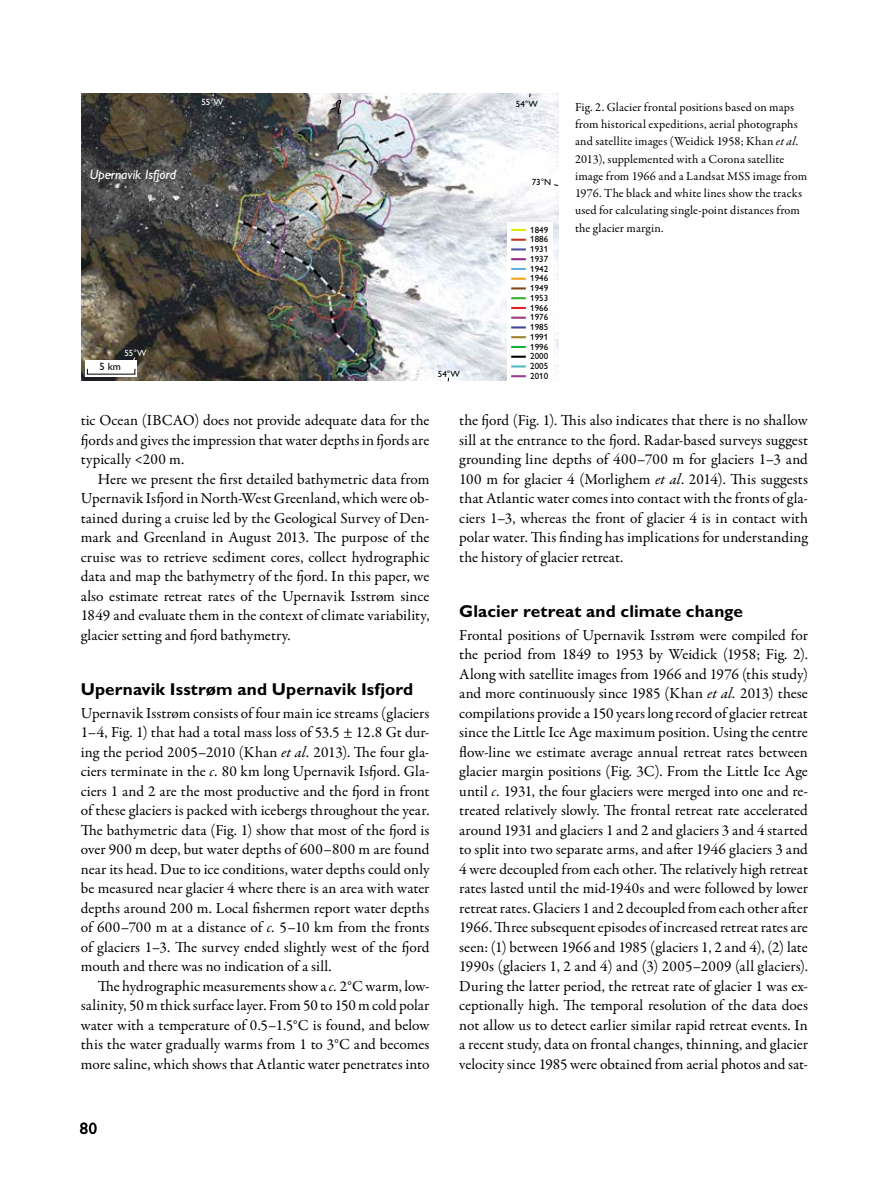
<style>
.page{position:relative;width:893px;height:1191px;background:#fff}
.page>*{position:absolute;margin:0;border:0;box-sizing:border-box;transform-origin:0 0}
.t1{font:700 17.25px "Gill Sans Alt One";letter-spacing:.005em;color:#000}
.t2{font:16.5px "Gill Sans Alt One";color:#000}
.t3{font:15.3px/19.5px "Garamond Premr Pro";color:#000;text-align:justify}
.t4{font:italic 13.5px "Gill Sans Alt One";color:#fff}
.t5{font:12.3px/17.2px "Garamond Premr Pro";letter-spacing:.01em;color:#000}
.t6{font:10.5px "Gill Sans Alt One";color:#000}
.t7{font:9px/9.8px "Gill Sans Alt One";color:#000;text-align:justify}
.t8{font:9px "Gill Sans Alt One";color:#fff}
.s1{font-style:italic}
</style>
<div class="page">
<img style="left:82px;top:94px;width:476px;height:287px">
<svg style="left:330px;top:100px;width:11px;height:14px"></svg>
<svg style="left:85px;top:360px;width:52px;height:17px"></svg>
<div style="left:507px;top:222px;width:45px;height:160px;background:#fff"></div>
<svg style="left:133px;top:94px;width:81px;height:267px;background:#44413c"></svg>
<svg style="left:447px;top:94px;width:84px;height:288px"></svg>
<p class="t4" style="left:90px;top:165px;width:88px">Upernavik Isfjord</p>
<p class="t8" style="left:124px;top:347px;width:23px">55°W</p>
<p class="t6" style="left:100px;top:359px;width:23px">5 km</p>
<p class="t8" style="left:201px;top:96px;width:23px">55°W</p>
<p class="t7" style="left:516px;top:99px;width:23px">54°W</p>
<p class="t7" style="left:438px;top:369px;width:23px">54°W</p>
<p class="t7" style="left:532px;top:177px;width:21px">73°N</p>
<p class="t7" style="left:530px;top:225px;width:19px">1849<br>1886<br>1931<br>1937<br>1942<br>1946<br>1949<br>1953<br>1966<br>1976<br>1985<br>1991<br>1996<br>2000<br>2005<br>2010</p>
<p class="t5" style="left:575px;top:99px;width:234px">Fig. 2. Glacier frontal positions based on maps from historical expeditions, aerial photographs and satellite images (Weidick 1958; Khan <span class="s1">et al.<br></span>2013), supplemented with a Corona satellite image from 1966 and a Landsat MSS image from 1976. The black and white lines show the tracks used for calculating single-point distances from the glacier margin.</p>
<p class="t3" style="left:81px;top:411px;width:350px">tic Ocean (IBCAO) does not provide adequate data for the fjords and gives the impression that water depths in fjords are typically &lt;200 m.</p>
<p class="t3" style="left:81px;top:469px;width:350px;text-indent:17px">Here we present the first detailed bathymetric data from Upernavik Isfjord in North-West Greenland, which were ob&shy;tained during a cruise led by the Geological Survey of Den&shy;mark and Greenland in August 2013. The purpose of the cruise was to retrieve sediment cores, collect hydrographic data and map the bathymetry of the fjord. In this paper, we also estimate retreat rates of the Upernavik Isstrøm since 1849 and evaluate them in the context of climate variability, glacier setting and fjord bathymetry.</p>
<p class="t1" style="left:81px;top:677px;width:334px">Upernavik Isstrøm and Upernavik Isfjord</p>
<p class="t3" style="left:81px;top:703px;width:350px">Upernavik Isstrøm consists of four main ice streams (glaciers 1–4, Fig. 1) that had a total mass loss of 53.5 ± 12.8 Gt dur&shy;ing the period 2005–2010 (Khan <span class="s1">et al.</span> 2013). The four gla&shy;ciers terminate in the <span class="s1">c.</span> 80 km long Upernavik Isfjord. Gla&shy;ciers 1 and 2 are the most productive and the fjord in front of these glaciers is packed with icebergs throughout the year.<br>The bathymetric data (Fig. 1) show that most of the fjord is over 900 m deep, but water depths of 600–800 m are found near its head. Due to ice conditions, water depths could only be measured near glacier 4 where there is an area with water depths around 200 m. Local fishermen report water depths of 600–700 m at a distance of <span class="s1">c.</span> 5–10 km from the fronts of glaciers 1–3. The survey ended slightly west of the fjord mouth and there was no indication of a sill.</p>
<p class="t3" style="left:81px;top:976px;width:350px;text-indent:17px">The hydrographic measurements show a <span class="s1">c.</span> 2°C warm, low&shy;salinity, 50 m thick surface layer. From 50 to 150 m cold polar water with a temperature of 0.5–1.5°C is found, and below this the water gradually warms from 1 to 3°C and becomes more saline, which shows that Atlantic water penetrates into</p>
<p class="t2" style="left:80px;top:1117px;width:18px">80</p>
<p class="t3" style="left:459px;top:411px;width:350px">the fjord (Fig. 1). This also indicates that there is no shallow sill at the entrance to the fjord. Radar-based surveys suggest grounding line depths of 400–700 m for glaciers 1–3 and 100 m for glacier 4 (Morlighem <span class="s1">et al</span>. 2014). This suggests that Atlantic water comes into contact with the fronts of gla&shy;ciers 1–3, whereas the front of glacier 4 is in contact with polar water. This finding has implications for understanding the history of glacier retreat.</p>
<p class="t1" style="left:459px;top:599px;width:285px">Glacier retreat and climate change</p>
<p class="t3" style="left:459px;top:625px;width:350px">Frontal positions of Upernavik Isstrøm were compiled for the period from 1849 to 1953 by Weidick (1958; Fig. 2).<br>Along with satellite images from 1966 and 1976 (this study) and more continuously since 1985 (Khan <span class="s1">et al.</span> 2013) these compilations provide a 150 years long record of glacier retreat since the Little Ice Age maximum position. Using the centre flow-line we estimate average annual retreat rates between glacier margin positions (Fig. 3C). From the Little Ice Age until <span class="s1">c.</span> 1931, the four glaciers were merged into one and re&shy;treated relatively slowly. The frontal retreat rate accelerated around 1931 and glaciers 1 and 2 and glaciers 3 and 4 started to split into two separate arms, and after 1946 glaciers 3 and 4 were decoupled from each other. The relatively high retreat rates lasted until the mid-1940s and were followed by lower retreat rates. Glaciers 1 and 2 decoupled from each other after 1966. Three subsequent episodes of increased retreat rates are seen: (1) between 1966 and 1985 (glaciers 1, 2 and 4), (2) late 1990s (glaciers 1, 2 and 4) and (3) 2005–2009 (all glaciers).<br>During the latter period, the retreat rate of glacier 1 was ex&shy;ceptionally high. The temporal resolution of the data does not allow us to detect earlier similar rapid retreat events. In a recent study, data on frontal changes, thinning, and glacier velocity since 1985 were obtained from aerial photos and sat-</p>
</div>
